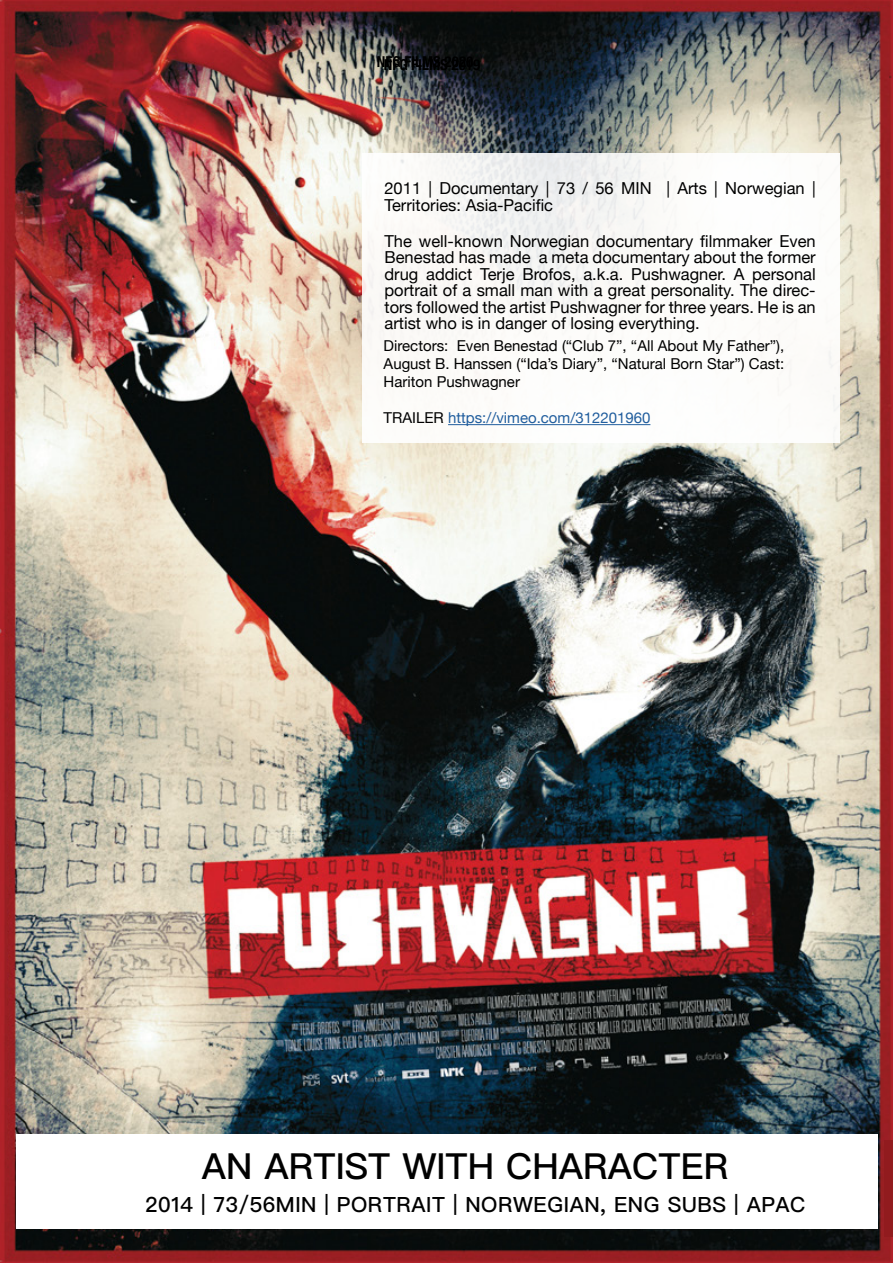
<style>
.page{position:relative;width:893px;height:1263px;background:#fff}
.page>*{position:absolute;margin:0;border:0;box-sizing:border-box;transform-origin:0 0}
.t1{font:500 36px "Ping Fang SC";color:#000}
.t2{font:500 21px "Ping Fang SC";letter-spacing:.025em;color:#000}
.t3{font:16.5px/16.5px "Helvetica Neue";color:#000}
.t4{font:15px/18px "Helvetica Neue";color:#000;text-align:justify}
.t5{font:15px "Helvetica Neue";color:#215e9e}
.t6{font:700 condensed 15px "Helvetica Neue";color:#000}
.s1{color:#000}
</style>
<div class="page">
<img style="left:0;top:0;width:892px;height:1263px">
<div style="left:16px;top:1135px;width:862px;height:94px;background:#fff"></div>
<div style="left:362px;top:154px;width:478px;height:289px;background:#fff"></div>
<hr style="left:448px;top:424px;width:202px;height:1px;background:#215e9e">
<hr style="left:892px;top:0;width:1px;height:1263px;background:#b1212a">
<div style="left:884px;top:1140px;width:9px;height:96px;background:#911b1e"></div>
<p class="t6" style="left:377px;top:50px;width:98px">NFG FILMS 2020</p>
<p class="t6" style="left:384px;top:52px;width:98px">NFG FILMS 2019</p>
<p class="t3" style="left:384px;top:181px;width:433px">2011 | Documentary | 73 / 56 MIN | Arts | Norwegian |<br>Territories: Asia-Pacific</p>
<p class="t3" style="left:384px;top:234px;width:433px;text-align:justify">The well-known Norwegian documentary filmmaker Even Benestad has made a meta documentary about the former drug addict Terje Brofos, a.k.a. Pushwagner. A personal portrait of a small man with a great personality. The direc&shy;tors followed the artist Pushwagner for three years. He is an artist who is in danger of losing everything.</p>
<p class="t4" style="left:384px;top:338px;width:402px">Directors: Even Benestad (“Club 7”, “All About My Father”), August B. Hanssen (“Ida’s Diary”, “Natural Born Star”) Cast:<br>Hariton Pushwagner</p>
<p class="t5" style="left:384px;top:407px;width:268px"><span class="s1">TRAILER</span> https://vimeo.com/312201960</p>
<h1 class="t1" style="left:202px;top:1144px;width:528px">AN ARTIST WITH CHARACTER</h1>
<p class="t2" style="left:145px;top:1191px;width:662px">2014 | 73/56MIN | PORTRAIT | NORWEGIAN, ENG SUBS | APAC</p>
</div>
